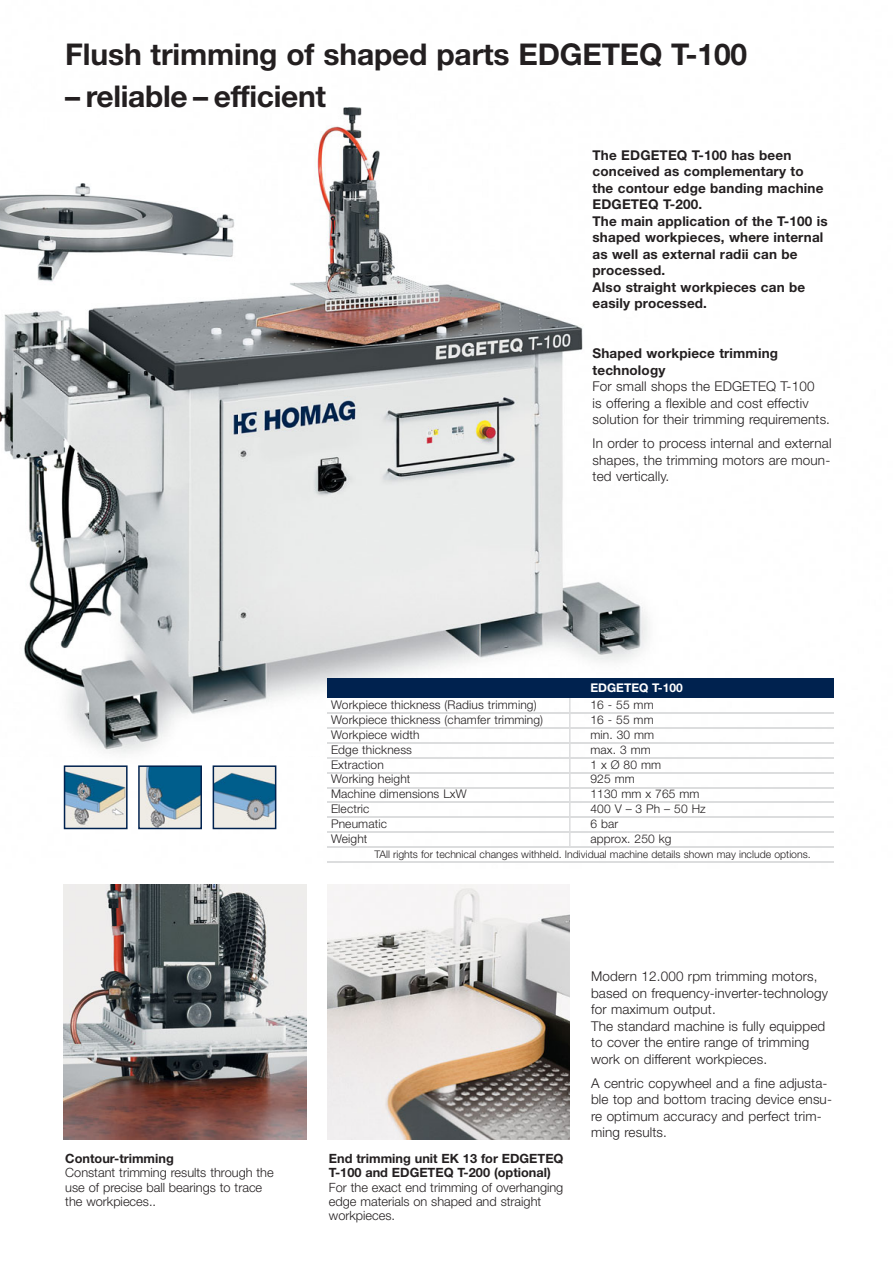
<style>
.page{position:relative;width:893px;height:1263px;background:#fff}
.page>*{position:absolute;margin:0;border:0;box-sizing:border-box;transform-origin:0 0}
.t1{font:700 30px "Helvetica Neue";letter-spacing:-.005em;color:#231f20}
.t2{font:300 13.5px/16.5px "Helvetica Neue";letter-spacing:.01em;color:#231f20}
.t3{font:700 13.5px/16.5px "Helvetica Neue";letter-spacing:.01em;color:#231f20}
.t4{font:300 12.75px/14.2px "Helvetica Neue";color:#231f20}
.t5{font:700 12.75px/14.2px "Helvetica Neue";color:#231f20}
.t6{font:300 12px "Helvetica Neue";letter-spacing:.01em;color:#231f20}
.t7{font:700 12px "Helvetica Neue";color:#fff}
.t8{font:300 10.5px "Helvetica Neue";color:#231f20}
</style>
<div class="page">
<img style="left:64px;top:884px;width:242px;height:256px">
<img style="left:327px;top:884px;width:243px;height:256px">
<img style="left:67px;top:768px;width:58px;height:58px">
<div style="left:64px;top:765px;width:64px;height:64px;border:2px solid #00224f"></div>
<img style="left:141px;top:768px;width:58px;height:58px">
<div style="left:138px;top:765px;width:64px;height:64px;border:2px solid #00224f"></div>
<img style="left:216px;top:768px;width:57px;height:58px">
<div style="left:213px;top:765px;width:63px;height:64px;border:2px solid #00224f"></div>
<img style="left:24px;top:107px;width:624px;height:647px">
<img style="left:0;top:112px;width:237px;height:529px">
<hr style="left:327px;top:712px;width:506px;height:2px;background:#dcddde">
<hr style="left:327px;top:727px;width:506px;height:2px;background:#dcddde">
<hr style="left:327px;top:742px;width:506px;height:2px;background:#dcddde">
<hr style="left:327px;top:757px;width:506px;height:1px;background:#dcddde">
<hr style="left:327px;top:772px;width:506px;height:1px;background:#dcddde">
<hr style="left:327px;top:787px;width:506px;height:1px;background:#dcddde">
<hr style="left:327px;top:801px;width:506px;height:2px;background:#dcddde">
<hr style="left:327px;top:816px;width:506px;height:2px;background:#dcddde">
<hr style="left:327px;top:831px;width:506px;height:2px;background:#dcddde">
<hr style="left:327px;top:846px;width:506px;height:2px;background:#dcddde">
<hr style="left:327px;top:861px;width:506px;height:2px;background:#dcddde">
<hr style="left:327px;top:697px;width:506px;height:1px;background:#fff">
<hr style="left:569px;top:686px;width:2px;height:160px;background:#dcddde">
<div style="left:327px;top:678px;width:506px;height:19px;background:#00224f"></div>
<h1 class="t1" style="left:65px;top:44px;width:683px">Flush trimming of shaped parts EDGETEQ T-100</h1>
<h1 class="t1" style="left:65px;top:85px;width:262px">– reliable – efficient</h1>
<p class="t3" style="left:593px;top:148px;width:237px">The EDGETEQ T-100 has been conceived as complementary to the contour edge banding machine<br>EDGETEQ T-200.<br>The main application of the T-100 is shaped workpieces, where internal as well as external radii can be processed.<br>Also straight workpieces can be easily processed.</p>
<p class="t3" style="left:593px;top:346px;width:187px">Shaped workpiece trimming technology</p>
<p class="t2" style="left:593px;top:379px;width:239px">For small shops the EDGETEQ T-100<br>is offering a flexible and cost effectiv solution for their trimming requirements.</p>
<p class="t2" style="left:593px;top:436px;width:240px;text-align:justify">In order to process internal and external shapes, the trimming motors are moun&shy;ted vertically.</p>
<p class="t7" style="left:590px;top:683px;width:94px">EDGETEQ T-100</p>
<p class="t6" style="left:331px;top:701px;width:207px">Workpiece thickness (Radius trimming)</p>
<p class="t6" style="left:590px;top:701px;width:65px">16 - 55 mm</p>
<p class="t6" style="left:331px;top:715px;width:214px">Workpiece thickness (chamfer trimming)</p>
<p class="t6" style="left:590px;top:715px;width:65px">16 - 55 mm</p>
<p class="t6" style="left:331px;top:730px;width:90px">Workpiece width</p>
<p class="t6" style="left:590px;top:730px;width:65px">min. 30 mm</p>
<p class="t6" style="left:331px;top:745px;width:82px">Edge thickness</p>
<p class="t6" style="left:590px;top:745px;width:62px">max. 3 mm</p>
<p class="t6" style="left:331px;top:760px;width:54px">Extraction</p>
<p class="t6" style="left:590px;top:760px;width:72px">1 x Ø 80 mm</p>
<p class="t6" style="left:331px;top:775px;width:81px">Working height</p>
<p class="t6" style="left:590px;top:775px;width:46px">925 mm</p>
<p class="t6" style="left:331px;top:790px;width:137px">Machine dimensions LxW</p>
<p class="t6" style="left:590px;top:790px;width:111px">1130 mm x 765 mm</p>
<p class="t6" style="left:331px;top:804px;width:40px">Electric</p>
<p class="t6" style="left:590px;top:804px;width:117px">400 V – 3 Ph – 50 Hz</p>
<p class="t6" style="left:331px;top:819px;width:57px">Pneumatic</p>
<p class="t6" style="left:590px;top:819px;width:29px">6 bar</p>
<p class="t6" style="left:331px;top:834px;width:38px">Weight</p>
<p class="t6" style="left:590px;top:834px;width:83px">approx. 250 kg</p>
<p class="t8" style="left:374px;top:850px;width:438px">TAll rights for technical changes withheld. Individual machine details shown may include options.</p>
<p class="t5" style="left:65px;top:1152px;width:110px">Contour-trimming</p>
<p class="t4" style="left:65px;top:1167px;width:210px">Constant trimming results through the use of precise ball bearings to trace the workpieces..</p>
<p class="t5" style="left:329px;top:1152px;width:236px">End trimming unit EK 13 for EDGETEQ<br>T-100 and EDGETEQ T-200 (optional)</p>
<p class="t4" style="left:329px;top:1181px;width:236px">For the exact end trimming of over hanging edge materials on shaped and straight workpieces.</p>
<p class="t2" style="left:591px;top:969px;width:239px">Modern 12.000 rpm trimming motors, based on frequency-inverter-technology for maximum output.<br>The standard machine is fully equipped to cover the entire range of trimming work on different workpieces.</p>
<p class="t2" style="left:591px;top:1076px;width:242px">A centric copywheel and a fine adjusta&shy;ble top and bottom tracing device ensu&shy;re optimum accuracy and perfect trim&shy;ming results.</p>
</div>
